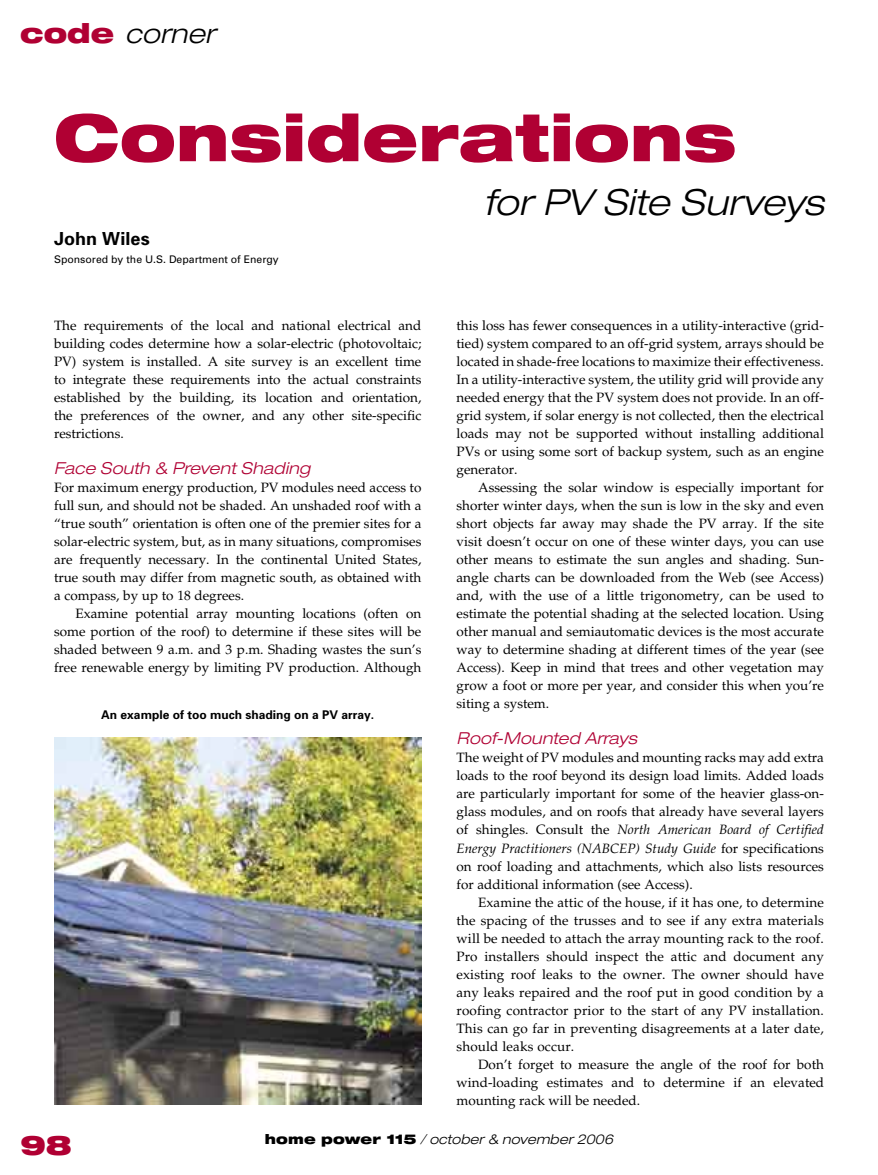
<style>
.page{position:relative;width:878px;height:1175px;background:#fff}
.page>*{position:absolute;margin:0;border:0;box-sizing:border-box;transform-origin:0 0}
.t1{font:900 expanded 64.5px "Helvetica Neue";color:#b00033}
.t2{font:italic 300 expanded 36px "Helvetica Neue";color:#000}
.t3{font:italic 300 expanded 27px "Helvetica Neue";letter-spacing:.005em;color:#000}
.t4{font:900 expanded 27px "Helvetica Neue";color:#b00033}
.t5{font:700 18px "Univers";letter-spacing:.005em;color:#000}
.t6{font:italic 300 expanded 16.5px "Helvetica Neue";letter-spacing:.01em;color:#b00033}
.t7{font:13.5px/18px "Palatino";color:#000;text-align:justify}
.t8{font:italic 300 expanded 13.5px "Helvetica Neue";letter-spacing:.015em;color:#000}
.t9{font:700 12px "Univers";color:#000}
.t10{font:10.5px "Univers";color:#000}
.s1{font-weight:900;font-style:normal;color:#b00033}
.s2{font-style:italic}
.s3{font-weight:900;font-style:normal}
</style>
<div class="page">
<img style="left:54px;top:737px;width:367px;height:367px">
<h3 class="t3" style="left:20px;top:17px;width:196px"><span class="s1">code</span> corner</h3>
<h1 class="t1" style="left:54px;top:96px;width:683px">Considerations</h1>
<h2 class="t2" style="left:484px;top:181px;width:341px">for PV Site Surveys</h2>
<h3 class="t5" style="left:54px;top:227px;width:97px">John Wiles</h3>
<p class="t10" style="left:54px;top:253px;width:226px">Sponsored by the U.S. Department of Energy</p>
<p class="t7" style="left:54px;top:317px;width:369px">The requirements of the local and national electrical and building codes determine how a solar-electric (photovoltaic; PV) system is installed. A site survey is an excellent time to integrate these requirements into the actual constraints established by the building, its location and orientation, the preferences of the owner, and any other site-specific restrictions.</p>
<p class="t6" style="left:54px;top:458px;width:258px">Face South &amp; Prevent Shading</p>
<p class="t7" style="left:54px;top:479px;width:369px">For maximum energy production, PV modules need access to full sun, and should not be shaded. An unshaded roof with a “true south” orientation is often one of the premier sites for a solar-electric system, but, as in many situations, compromises are frequently necessary. In the continental United States, true south may differ from magnetic south, as obtained with a compass, by up to 18 degrees.</p>
<p class="t7" style="left:54px;top:605px;width:369px;text-indent:22px">Examine potential array mounting locations (often on some portion of the roof) to determine if these sites will be shaded between 9 a.m. and 3 p.m. Shading wastes the sun’s free renewable energy by limiting PV production. Although</p>
<p class="t9" style="left:101px;top:707px;width:274px">An example of too much shading on a PV array.</p>
<p class="t7" style="left:456px;top:317px;width:369px">this loss has fewer consequences in a utility-interactive (grid&shy;tied) system compared to an off-grid system, arrays should be located in shade-free locations to maximize their effectiveness.<br>In a utility-interactive system, the utility grid will provide any needed energy that the PV system does not provide. In an off&shy;grid system, if solar energy is not collected, then the electrical loads may not be supported without installing additional PVs or using some sort of backup system, such as an engine generator.</p>
<p class="t7" style="left:456px;top:479px;width:369px;text-indent:22px">Assessing the solar window is especially important for shorter winter days, when the sun is low in the sky and even short objects far away may shade the PV array. If the site visit doesn’t occur on one of these winter days, you can use other means to estimate the sun angles and shading. Sun&shy;angle charts can be downloaded from the Web (see Access) and, with the use of a little trigonometry, can be used to estimate the potential shading at the selected location. Using other manual and semiautomatic devices is the most accurate way to determine shading at different times of the year (see Access). Keep in mind that trees and other vegetation may grow a foot or more per year, and consider this when you’re siting a system.</p>
<p class="t6" style="left:456px;top:728px;width:182px">Roof-Mounted Arrays</p>
<p class="t7" style="left:456px;top:749px;width:369px">The weight of PV modules and mounting racks may add extra loads to the roof beyond its design load limits. Added loads are particularly important for some of the heavier glass-on&shy;glass modules, and on roofs that already have several layers of shingles. Consult the <span class="s2">North American Board of Certified Energy Practitioners (NABCEP) Study Guide</span> for specifications on roof loading and attachments, which also lists resources for additional information (see Access).</p>
<p class="t7" style="left:456px;top:893px;width:369px;text-indent:22px">Examine the attic of the house, if it has one, to determine the spacing of the trusses and to see if any extra materials will be needed to attach the array mounting rack to the roof.<br>Pro installers should inspect the attic and document any existing roof leaks to the owner. The owner should have any leaks repaired and the roof put in good condition by a roofing contractor prior to the start of any PV installation.<br>This can go far in preventing disagreements at a later date, should leaks occur.</p>
<p class="t7" style="left:456px;top:1055px;width:369px;text-indent:22px">Don’t forget to measure the angle of the roof for both wind-loading estimates and to determine if an elevated mounting rack will be needed.</p>
<h3 class="t4" style="left:20px;top:1128px;width:53px">98</h3>
<p class="t8" style="left:265px;top:1131px;width:349px"><span class="s3">home power 115</span> / october &amp; november 2006</p>
</div>
